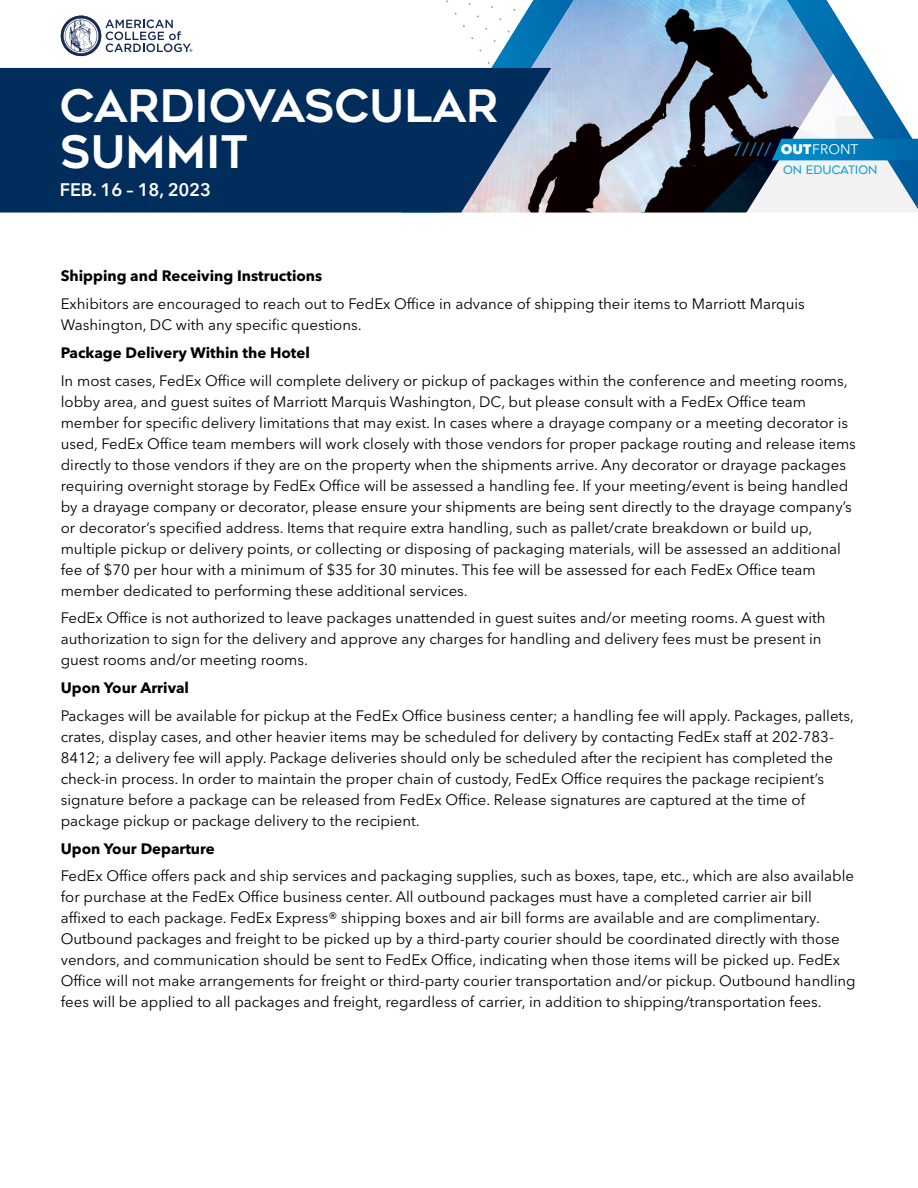
<style>
.page{position:relative;width:918px;height:1188px;background:#fff}
.page>*{position:absolute;margin:0;border:0;box-sizing:border-box;transform-origin:0 0}
.t1{font:700 44.85px/46.2px "Geometos Neue";color:#fff}
.t2{font:600 18px "Avenir Next World";letter-spacing:-.01em;color:#fff}
.t3{font:15px/21px "Avenir Next World";color:#000}
.t4{font:700 15px "Avenir Next World";color:#000}
.t5{font:13.8px "Geometos Neue";color:#00a0dd}
.t6{font:11.7px "Geometos Neue";color:#00a0dd}
.s1{font-family:"Avenir Next World";font-weight:900;color:#fff}
.s2{font-family:"Avenir Next World";color:#fff}
</style>
<div class="page">
<img style="left:441px;top:0;width:432px;height:213px">
<svg style="left:0;top:68px;width:551px;height:145px;background:#0d3763"></svg>
<svg style="left:659px;top:74px;width:259px;height:139px"></svg>
<svg style="left:60px;top:15px;width:42px;height:42px"></svg>
<svg style="left:61px;top:16px;width:132px;height:40px"></svg>
<h1 class="t1" style="left:60px;top:84px;width:440px">CARDIOVASCULAR<br>SUMMIT</h1>
<p class="t2" style="left:60px;top:179px;width:153px">FEB. 16 – 18, 2023</p>
<p class="t5" style="left:735px;top:141px;width:125px">///// <span class="s1">OUT</span><span class="s2">FRONT</span></p>
<p class="t6" style="left:783px;top:163px;width:96px">ON EDUCATION</p>
<p class="t4" style="left:61px;top:267px;width:263px">Shipping and Receiving Instructions</p>
<p class="t3" style="left:61px;top:294px;width:746px">Exhibitors are encouraged to reach out to FedEx Office in advance of shipping their items to Marriott Marquis<br>Washington, DC with any specific questions.</p>
<p class="t4" style="left:61px;top:344px;width:251px">Package Delivery Within the Hotel</p>
<p class="t3" style="left:61px;top:370px;width:797px">In most cases, FedEx Office will complete delivery or pickup of packages within the conference and meeting rooms, lobby area, and guest suites of Marriott Marquis Washington, DC, but please consult with a FedEx Office team member for specific delivery limitations that may exist. In cases where a drayage company or a meeting decorator is used, FedEx Office team members will work closely with those vendors for proper package routing and release items directly to those vendors if they are on the property when the shipments arrive. Any decorator or drayage packages requiring overnight storage by FedEx Office will be assessed a handling fee. If your meeting/event is being handled by a drayage company or decorator, please ensure your shipments are being sent directly to the drayage company’s or decorator’s specified address. Items that require extra handling, such as pallet/crate breakdown or build up, multiple pickup or delivery points, or collecting or disposing of packaging materials, will be assessed an additional fee of $70 per hour with a minimum of $35 for 30 minutes. This fee will be assessed for each FedEx Office team member dedicated to performing these additional services.</p>
<p class="t3" style="left:61px;top:608px;width:766px">FedEx Office is not authorized to leave packages unattended in guest suites and/or meeting rooms. A guest with authorization to sign for the delivery and approve any charges for handling and delivery fees must be present in guest rooms and/or meeting rooms.</p>
<p class="t4" style="left:61px;top:679px;width:130px">Upon Your Arrival</p>
<p class="t3" style="left:61px;top:705px;width:795px">Packages will be available for pickup at the FedEx Office business center; a handling fee will apply. Packages, pallets, crates, display cases, and other heavier items may be scheduled for delivery by contacting FedEx staff at 202-783- 8412; a delivery fee will apply. Package deliveries should only be scheduled after the recipient has completed the check-in process. In order to maintain the proper chain of custody, FedEx Office requires the package recipient’s signature before a package can be released from FedEx Office. Release signatures are captured at the time of package pickup or package delivery to the recipient.</p>
<p class="t4" style="left:61px;top:840px;width:155px">Upon Your Departure</p>
<p class="t3" style="left:61px;top:866px;width:796px">FedEx Office offers pack and ship services and packaging supplies, such as boxes, tape, etc., which are also available for purchase at the FedEx Office business center. All outbound packages must have a completed carrier air bill affixed to each package. FedEx Express® shipping boxes and air bill forms are available and are complimentary.<br>Outbound packages and freight to be picked up by a third-party courier should be coordinated directly with those vendors, and communication should be sent to FedEx Office, indicating when those items will be picked up. FedEx Office will not make arrangements for freight or third-party courier transportation and/or pickup. Outbound handling fees will be applied to all packages and freight, regardless of carrier, in addition to shipping/transportation fees.</p>
</div>
